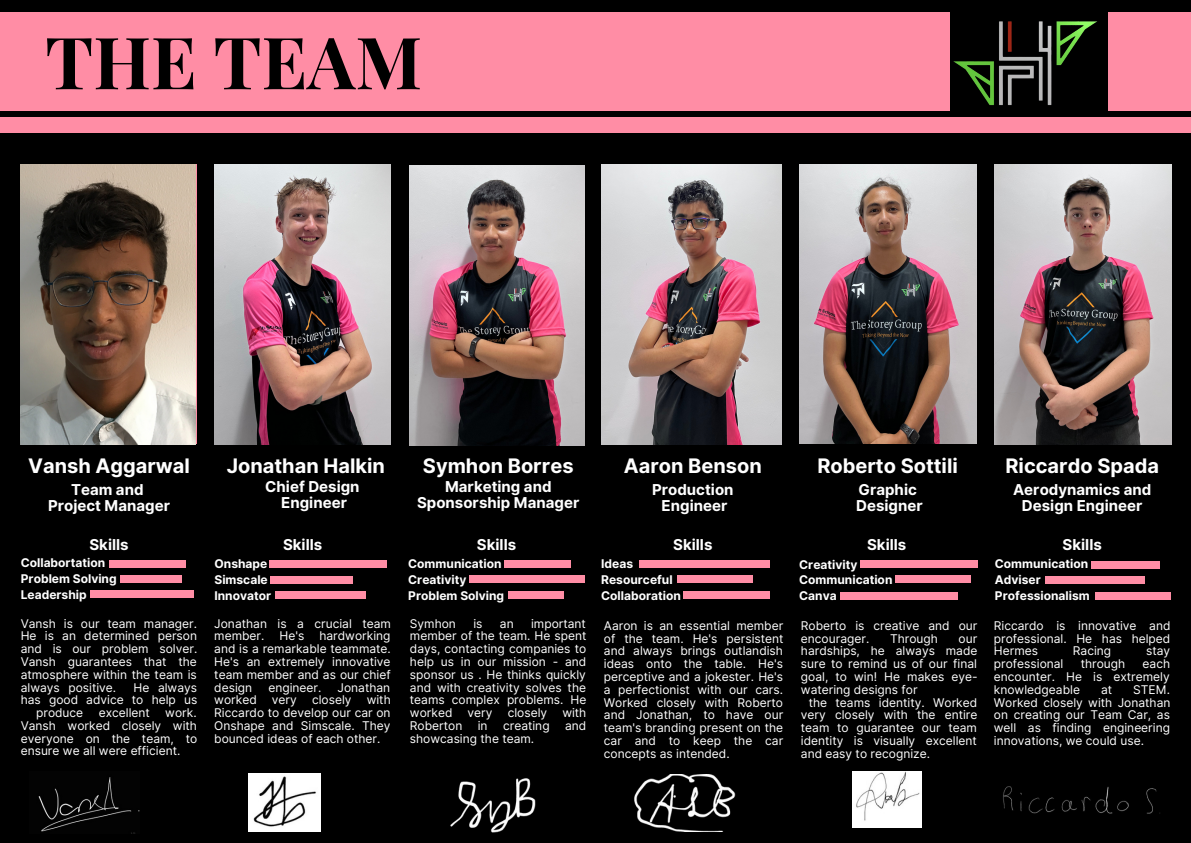
<style>
.page{position:relative;width:1191px;height:843px;background:#fff}
.page>*{position:absolute;margin:0;border:0;box-sizing:border-box;transform-origin:0 0}
.t1{font:700 72px "Playfair Display";color:#000}
.t2{font:700 20px "Inter";color:#fff}
.t3{font:700 15px/15.8px "Inter";color:#fff;text-align:center}
.t4{font:12px/12.8px "Inter";color:#fff;text-align:justify}
.t5{font:700 12px "Inter";color:#fff}
</style>
<div class="page">
<div style="left:0;top:0;width:1190px;height:842px;background:#000"></div>
<div style="left:0;top:13px;width:1190px;height:98px;background:#ff8da5"></div>
<div style="left:949px;top:5px;width:157px;height:112px;background:#000"></div>
<img style="left:949px;top:19px;width:159px;height:92px">
<div style="left:0;top:117px;width:1190px;height:16px;background:#ff8da5"></div>
<img style="left:602px;top:164px;width:179px;height:280px">
<img style="left:214px;top:164px;width:177px;height:280px">
<img style="left:994px;top:165px;width:176px;height:279px">
<img style="left:799px;top:164px;width:176px;height:279px">
<img style="left:410px;top:166px;width:174px;height:279px">
<div style="left:109px;top:560px;width:77px;height:7px;background:#ff8da5"></div>
<div style="left:119px;top:575px;width:62px;height:7px;background:#ff8da5"></div>
<div style="left:90px;top:590px;width:104px;height:8px;background:#ff8da5"></div>
<div style="left:638px;top:560px;width:131px;height:7px;background:#ff8da5"></div>
<div style="left:505px;top:560px;width:66px;height:7px;background:#ff8da5"></div>
<div style="left:469px;top:575px;width:115px;height:7px;background:#ff8da5"></div>
<div style="left:507px;top:590px;width:56px;height:8px;background:#ff8da5"></div>
<div style="left:270px;top:560px;width:117px;height:7px;background:#ff8da5"></div>
<div style="left:270px;top:576px;width:82px;height:7px;background:#ff8da5"></div>
<div style="left:275px;top:590px;width:90px;height:8px;background:#ff8da5"></div>
<div style="left:677px;top:575px;width:75px;height:7px;background:#ff8da5"></div>
<div style="left:683px;top:590px;width:86px;height:8px;background:#ff8da5"></div>
<div style="left:860px;top:560px;width:117px;height:7px;background:#ff8da5"></div>
<div style="left:1094px;top:591px;width:76px;height:8px;background:#ff8da5"></div>
<div style="left:1045px;top:576px;width:100px;height:7px;background:#ff8da5"></div>
<div style="left:1090px;top:561px;width:68px;height:7px;background:#ff8da5"></div>
<div style="left:840px;top:591px;width:117px;height:8px;background:#ff8da5"></div>
<div style="left:895px;top:575px;width:75px;height:7px;background:#ff8da5"></div>
<img style="left:634px;top:774px;width:102px;height:57px">
<img style="left:450px;top:778px;width:86px;height:55px">
<img style="left:249px;top:773px;width:71px;height:58px">
<img style="left:38px;top:777px;width:101px;height:56px">
<img style="left:1003px;top:786px;width:157px;height:28px">
<img style="left:21px;top:164px;width:174px;height:280px">
<img style="left:852px;top:771px;width:69px;height:56px">
<p class="t1" style="left:45px;top:11px;width:378px">THE TEAM</p>
<p class="t2" style="left:28px;top:454px;width:163px">Vansh Aggarwal</p>
<p class="t2" style="left:227px;top:454px;width:160px">Jonathan Halkin</p>
<p class="t2" style="left:423px;top:454px;width:152px">Symhon Borres</p>
<p class="t2" style="left:623px;top:454px;width:139px">Aaron Benson</p>
<p class="t2" style="left:817px;top:454px;width:142px">Roberto Sottili</p>
<p class="t2" style="left:1005px;top:454px;width:155px">Riccardo Spada</p>
<p class="t3" style="left:71px;top:482px;width:74px">Team and</p>
<p class="t3" style="left:48px;top:497px;width:123px">Project Manager</p>
<p class="t3" style="left:265px;top:478px;width:96px">Chief Design</p>
<p class="t3" style="left:281px;top:494px;width:67px">Engineer</p>
<p class="t3" style="left:417px;top:478px;width:164px">Marketing and<br>Sponsorship Manager</p>
<p class="t3" style="left:652px;top:482px;width:83px">Production</p>
<p class="t3" style="left:661px;top:497px;width:67px">Engineer</p>
<p class="t3" style="left:858px;top:482px;width:60px">Graphic</p>
<p class="t3" style="left:856px;top:497px;width:68px">Designer</p>
<p class="t3" style="left:1012px;top:482px;width:140px">Aerodynamics and<br>Design Engineer</p>
<p class="t3" style="left:89px;top:536px;width:41px">Skills</p>
<p class="t3" style="left:283px;top:536px;width:41px">Skills</p>
<p class="t3" style="left:477px;top:536px;width:41px">Skills</p>
<p class="t3" style="left:673px;top:536px;width:41px">Skills</p>
<p class="t3" style="left:867px;top:536px;width:41px">Skills</p>
<p class="t3" style="left:1062px;top:536px;width:41px">Skills</p>
<p class="t5" style="left:21px;top:555px;width:86px">Collabortation</p>
<p class="t5" style="left:21px;top:571px;width:97px">Problem Solving</p>
<p class="t5" style="left:21px;top:586px;width:67px">Leadership</p>
<p class="t4" style="left:21px;top:616px;width:178px">Vansh is our team manager.<br>He is an determined person and is our problem solver.<br>Vansh guarantees that the atmosphere within the team is always positive.</p>
<p class="t4" style="left:133px;top:680px;width:65px">He always</p>
<p class="t4" style="left:21px;top:693px;width:178px">has good advice to help us</p>
<p class="t4" style="left:36px;top:706px;width:49px">produce</p>
<p class="t4" style="left:99px;top:706px;width:53px">excellent</p>
<p class="t4" style="left:21px;top:706px;width:178px;text-indent:145px">work.<br>Vansh worked closely with everyone on the team, to ensure we all were efficient.</p>
<p class="t5" style="left:214px;top:556px;width:54px">Onshape</p>
<p class="t5" style="left:214px;top:572px;width:55px">Simscale</p>
<p class="t5" style="left:214px;top:588px;width:58px">Innovator</p>
<p class="t4" style="left:214px;top:616px;width:178px">Jonathan is a crucial team member.</p>
<p class="t4" style="left:214px;top:629px;width:178px;text-indent:105px">hardworking and is a remarkable teammate.<br>He's an extremely innovative team member and as our chief design</p>
<p class="t4" style="left:279px;top:629px;width:26px">He's</p>
<p class="t4" style="left:268px;top:680px;width:55px">engineer.</p>
<p class="t4" style="left:337px;top:680px;width:54px">Jonathan</p>
<p class="t4" style="left:214px;top:693px;width:178px;text-indent:152px">with Riccardo to develop our car on Onshape and Simscale. They bounced ideas of each other.</p>
<p class="t4" style="left:214px;top:693px;width:44px">worked</p>
<p class="t4" style="left:272px;top:693px;width:26px">very</p>
<p class="t4" style="left:312px;top:693px;width:41px">closely</p>
<p class="t5" style="left:408px;top:556px;width:95px">Communication</p>
<p class="t5" style="left:408px;top:572px;width:60px">Creativity</p>
<p class="t5" style="left:408px;top:588px;width:97px">Problem Solving</p>
<p class="t4" style="left:410px;top:616px;width:178px;text-indent:121px">important member of the team. He spent days, contacting companies to help us in our mission - and sponsor us . He thinks quickly and with creativity solves the teams complex problems. He worked</p>
<p class="t4" style="left:410px;top:616px;width:48px">Symhon</p>
<p class="t4" style="left:473px;top:616px;width:11px">is</p>
<p class="t4" style="left:500px;top:616px;width:15px">an</p>
<p class="t4" style="left:467px;top:706px;width:26px">very</p>
<p class="t4" style="left:507px;top:706px;width:41px">closely</p>
<p class="t4" style="left:562px;top:706px;width:26px">with</p>
<p class="t4" style="left:410px;top:718px;width:54px">Roberton</p>
<p class="t4" style="left:477px;top:718px;width:11px">in</p>
<p class="t4" style="left:503px;top:718px;width:48px">creating</p>
<p class="t4" style="left:565px;top:718px;width:23px">and</p>
<p class="t4" style="left:410px;top:731px;width:126px">showcasing the team.</p>
<p class="t5" style="left:601px;top:556px;width:33px">Ideas</p>
<p class="t5" style="left:601px;top:572px;width:73px">Resourceful</p>
<p class="t5" style="left:601px;top:588px;width:81px">Collaboration</p>
<p class="t5" style="left:799px;top:557px;width:60px">Creativity</p>
<p class="t5" style="left:799px;top:572px;width:95px">Communication</p>
<p class="t5" style="left:799px;top:588px;width:39px">Canva</p>
<p class="t5" style="left:994px;top:556px;width:95px">Communication</p>
<p class="t5" style="left:994px;top:572px;width:47px">Adviser</p>
<p class="t5" style="left:994px;top:588px;width:96px">Professionalism</p>
<p class="t4" style="left:604px;top:619px;width:181px">Aaron is an essential member of the team. He's persistent and always brings outlandish ideas onto the table. He's perceptive and a jokester. He's a perfectionist with our cars.<br>Worked closely with Roberto and Jonathan, to have our team's branding present on the car and to keep the car concepts as intended.</p>
<p class="t4" style="left:993px;top:619px;width:178px">Riccardo is innovative and professional. He has helped Hermes</p>
<p class="t4" style="left:800px;top:619px;width:178px">Roberto is creative and our encourager.</p>
<p class="t4" style="left:889px;top:631px;width:49px">Through</p>
<p class="t4" style="left:800px;top:631px;width:178px;text-indent:158px">our hardships, he always made sure to remind us of our final goal, to win! He makes eye&shy;watering designs for</p>
<p class="t4" style="left:800px;top:695px;width:178px;text-indent:8px">the teams identity. Worked very closely with the entire team to guarantee our team identity is visually excellent and easy to recognize.</p>
<p class="t4" style="left:1072px;top:644px;width:40px">Racing</p>
<p class="t4" style="left:1145px;top:644px;width:26px">stay</p>
<p class="t4" style="left:993px;top:657px;width:71px">professional</p>
<p class="t4" style="left:1080px;top:657px;width:46px">through</p>
<p class="t4" style="left:993px;top:657px;width:178px;text-indent:149px">each encounter. He is extremely knowledgeable</p>
<p class="t4" style="left:993px;top:682px;width:178px;text-indent:139px">STEM.<br>Worked closely with Jonathan on creating our Team Car, as well as finding engineering innovations, we could use.</p>
<p class="t4" style="left:1100px;top:682px;width:13px">at</p>
</div>
